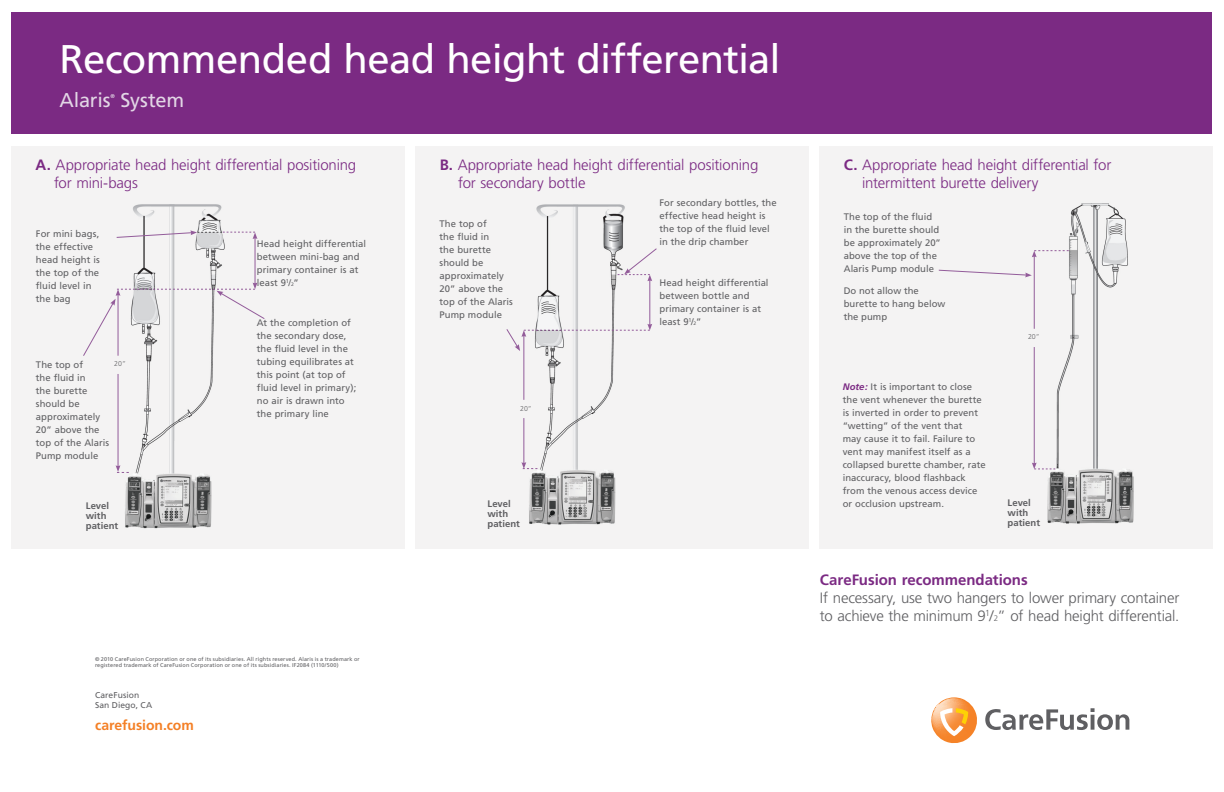
<style>
.page{position:relative;width:1224px;height:792px;background:#fff}
.page>*{position:absolute;margin:0;border:0;box-sizing:border-box;transform-origin:0 0}
.t1{font:40px "Frutiger";letter-spacing:-.015em;color:#fff}
.t2{font:20px "Frutiger";letter-spacing:-.01em;color:#e2d6e5}
.t3{font:300 15px/18px "Frutiger";letter-spacing:-.01em;color:#7b2a83}
.t4{font:300 15px/18px "Frutiger";letter-spacing:-.015em;color:#5f5f62}
.t5{font:700 14px "Frutiger";letter-spacing:-.005em;color:#f48026}
.Body_text_1{font:9.5px/13px "Frutiger";letter-spacing:.005em;color:#5f5f62}
.t6{font:700 9.5px/10px "Frutiger";letter-spacing:.01em;color:#5f5f62}
.t7{font:8.5px/10px "Frutiger";letter-spacing:.01em;color:#5f5f62}
.t8{font:300 7px "Frutiger";color:#5f5f62}
.t9{font:5.5px/6px "Frutiger";letter-spacing:.02em;color:#5f5f62}
.t10{font:700 5.5px "Frutiger";color:#e2d6e5}
.s1{font-weight:700}
.s2{font-size:5px}
.s3{font-weight:700;font-style:italic;color:#7b2a83}
.s4{font-weight:700;color:#7b2a83}
.s5{font-size:8px}
</style>
<div class="page">
<svg style="left:985px;top:708px;width:144px;height:22px"></svg>
<svg style="left:931px;top:697px;width:46px;height:47px"></svg>
<div style="left:12px;top:146px;width:392px;height:402px;background:#f4f3f3"></div>
<div style="left:416px;top:146px;width:392px;height:402px;background:#f4f3f3"></div>
<div style="left:820px;top:146px;width:392px;height:402px;background:#f4f3f3"></div>
<div style="left:12px;top:12px;width:1200px;height:122px;background:#7b2a83"></div>
<hr style="left:255px;top:237px;width:1px;height:47px;background:#935c9a">
<svg style="left:223px;top:232px;width:34px;height:7px"></svg>
<svg style="left:116px;top:230px;width:81px;height:8px"></svg>
<hr style="left:649px;top:280px;width:1px;height:45px;background:#935c9a">
<svg style="left:618px;top:248px;width:39px;height:33px"></svg>
<hr style="left:1034px;top:256px;width:1px;height:73px;background:#935c9a">
<svg style="left:1032px;top:250px;width:37px;height:7px"></svg>
<svg style="left:938px;top:269px;width:94px;height:8px"></svg>
<hr style="left:1034px;top:347px;width:1px;height:117px;background:#935c9a">
<svg style="left:1032px;top:463px;width:23px;height:7px"></svg>
<hr style="left:523px;top:335px;width:1px;height:65px;background:#935c9a">
<hr style="left:523px;top:418px;width:1px;height:46px;background:#935c9a">
<svg style="left:521px;top:462px;width:16px;height:7px"></svg>
<svg style="left:506px;top:324px;width:146px;height:27px"></svg>
<hr style="left:118px;top:374px;width:1px;height:93px;background:#935c9a">
<svg style="left:116px;top:465px;width:13px;height:8px"></svg>
<svg style="left:82px;top:283px;width:183px;height:74px"></svg>
<p class="t1" style="left:59px;top:36px;width:723px">Recommended head height differential</p>
<p class="t2" style="left:59px;top:88px;width:53px">Alaris</p>
<p class="t10" style="left:111px;top:93px;width:6px">®</p>
<p class="t2" style="left:121px;top:88px;width:65px">System</p>
<p class="t3" style="left:54px;top:156px;width:304px;text-indent:-18px"><span class="s1">A.</span> Appropriate head height differential positioning for mini-bags</p>
<p class="t3" style="left:458px;top:156px;width:302px;text-indent:-18px"><span class="s1">B.</span> Appropriate head height differential positioning for secondary bottle</p>
<p class="t3" style="left:862px;top:156px;width:251px;text-indent:-18px"><span class="s1">C.</span> Appropriate head height differential for intermittent burette delivery</p>
<p class="Body_text_1" style="left:36px;top:227px;width:65px">For mini bags, the effective head height is the top of the fluid level in the bag</p>
<p class="Body_text_1" style="left:257px;top:237px;width:111px">Head height differential between mini-bag and primary container is at least 9<sup>1</sup>/<span class="s2">2</span>”</p>
<p class="Body_text_1" style="left:257px;top:316px;width:101px">At the completion of the secondary dose, the fluid level in the tubing equilibrates at this point (at top of fluid level in primary); no air is drawn into the primary line</p>
<p class="Body_text_1" style="left:660px;top:197px;width:119px">For secondary bottles, the effective head height is the top of the fluid level in the drip chamber</p>
<p class="Body_text_1" style="left:660px;top:276px;width:111px">Head height differential between bottle and primary container is at least 9<sup>1</sup>/<span class="s2">2</span>”</p>
<p class="Body_text_1" style="left:844px;top:210px;width:99px">The top of the fluid in the burette should be approximately 20” above the top of the<br>Alaris Pump module</p>
<p class="Body_text_1" style="left:844px;top:284px;width:103px">Do not allow the burette to hang below the pump</p>
<p class="Body_text_1" style="left:440px;top:217px;width:75px">The top of<br>the fluid in<br>the burette should be approximately<br>20” above the top of the Alaris<br>Pump module</p>
<p class="t8" style="left:1028px;top:332px;width:13px">20”</p>
<p class="Body_text_1" style="left:36px;top:359px;width:75px">The top of<br>the fluid in<br>the burette should be approximately<br>20” above the top of the Alaris<br>Pump module</p>
<p class="t8" style="left:114px;top:360px;width:13px">20”</p>
<p class="Body_text_1" style="left:843px;top:380px;width:145px"><span class="s3">Note:</span> It is important to close the vent whenever the burette is inverted in order to prevent “wetting” of the vent that<br>may cause it to fail. Failure to vent may manifest itself as a collapsed burette chamber, rate inaccuracy, blood flashback from the venous access device or occlusion upstream.</p>
<p class="t8" style="left:520px;top:404px;width:13px">20”</p>
<p class="t6" style="left:86px;top:501px;width:34px">Level with patient</p>
<p class="t6" style="left:487px;top:499px;width:34px">Level with patient</p>
<p class="t6" style="left:1008px;top:498px;width:34px">Level with patient</p>
<p class="t9" style="left:95px;top:657px;width:266px">© 2010 CareFusion Corporation or one of its subsidiaries. All rights reserved. Alaris is a trademark or registered trademark of CareFusion Corporation or one of its subsidiaries. IF2084 (1110/500)</p>
<p class="t7" style="left:95px;top:690px;width:59px">CareFusion<br>San Diego, CA</p>
<p class="t5" style="left:95px;top:717px;width:100px">carefusion.com</p>
<p class="t4" style="left:820px;top:571px;width:361px"><span class="s4">CareFusion recommendations<br></span>If necessary, use two hangers to lower primary container to achieve the minimum 9<sup>1</sup>/<span class="s5">2</span>” of head height differential.</p>
</div>
